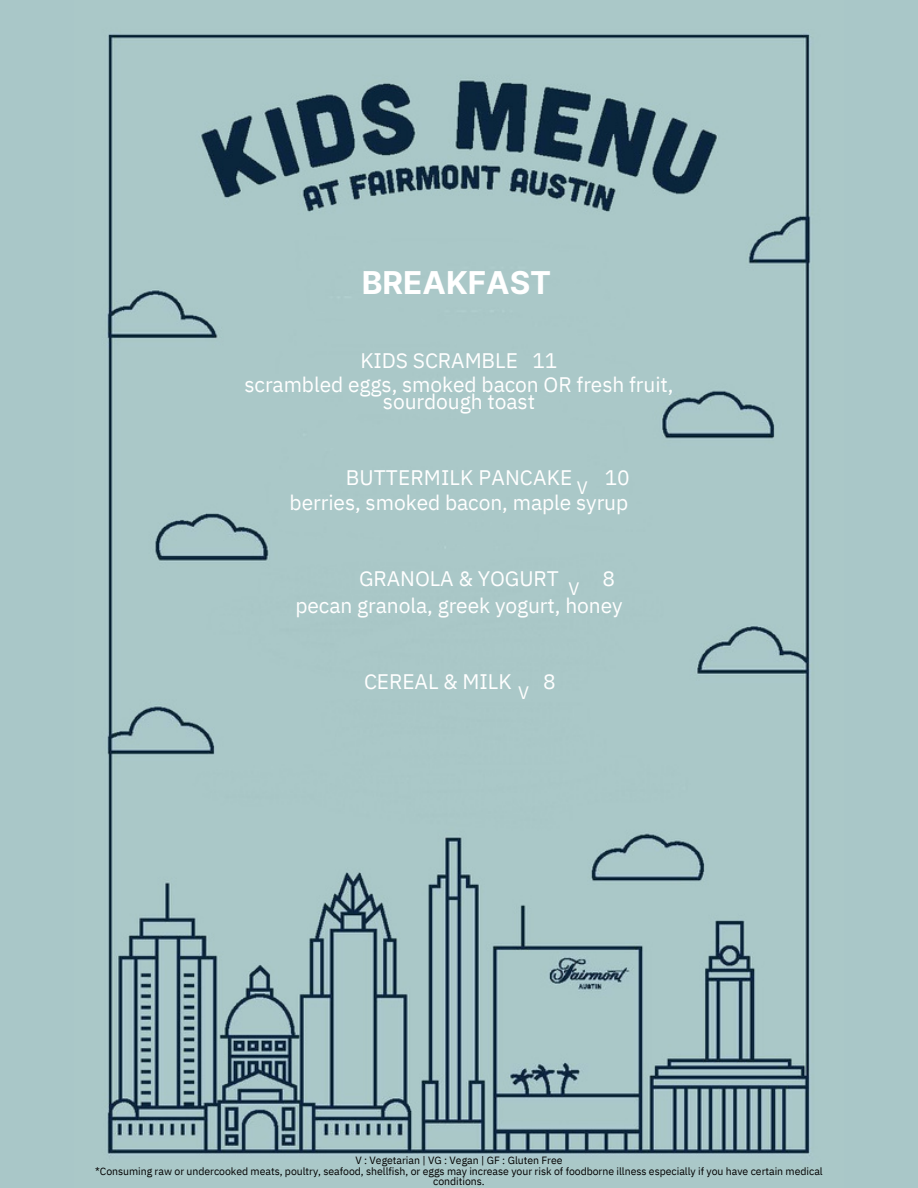
<style>
.page{position:relative;width:918px;height:1188px;background:#a9c7c8}
.page>*{position:absolute;margin:0;border:0;box-sizing:border-box;transform-origin:0 0}
.t1{font:700 31.5px "Inter";color:#fff}
.t2{font:21px "IBM Plex Sans";letter-spacing:-.005em;color:#fff}
.t3{font:18px "IBM Plex Sans";color:#fff}
.t4{font:10.5px "IBM Plex Sans";letter-spacing:-.005em;color:#000}
</style>
<div class="page">
<img style="left:107px;top:34px;width:704px;height:1121px">
<p class="t1" style="left:362px;top:264px;width:191px">BREAKFAST</p>
<p class="t2" style="left:360px;top:347px;width:159px">KIDS SCRAMBLE</p>
<p class="t2" style="left:532px;top:347px;width:27px">11</p>
<p class="t2" style="left:244px;top:371px;width:431px">scrambled eggs, smoked bacon OR fresh fruit,</p>
<p class="t2" style="left:383px;top:388px;width:154px">sourdough toast</p>
<p class="t2" style="left:346px;top:463px;width:228px">BUTTERMILK PANCAKE</p>
<p class="t2" style="left:605px;top:463px;width:27px">10</p>
<p class="t3" style="left:577px;top:476px;width:12px">V</p>
<p class="t2" style="left:290px;top:489px;width:340px">berries, smoked bacon, maple syrup</p>
<p class="t2" style="left:359px;top:564px;width:201px">GRANOLA &amp; YOGURT</p>
<p class="t2" style="left:603px;top:564px;width:14px">8</p>
<p class="t3" style="left:568px;top:577px;width:12px">V</p>
<p class="t2" style="left:295px;top:592px;width:329px">pecan granola, greek yogurt, honey</p>
<p class="t2" style="left:364px;top:668px;width:149px">CEREAL &amp; MILK</p>
<p class="t3" style="left:518px;top:680px;width:12px">V</p>
<p class="t2" style="left:543px;top:668px;width:14px">8</p>
<p class="t4" style="left:355px;top:1154px;width:209px">V : Vegetarian | VG : Vegan | GF : Gluten Free</p>
<p class="t4" style="left:95px;top:1164px;width:729px">*Consuming raw or undercooked meats, poultry, seafood, shellfish, or eggs may increase your risk of foodborne illness especially if you have certain medical</p>
<p class="t4" style="left:433px;top:1175px;width:53px">conditions.</p>
</div>
